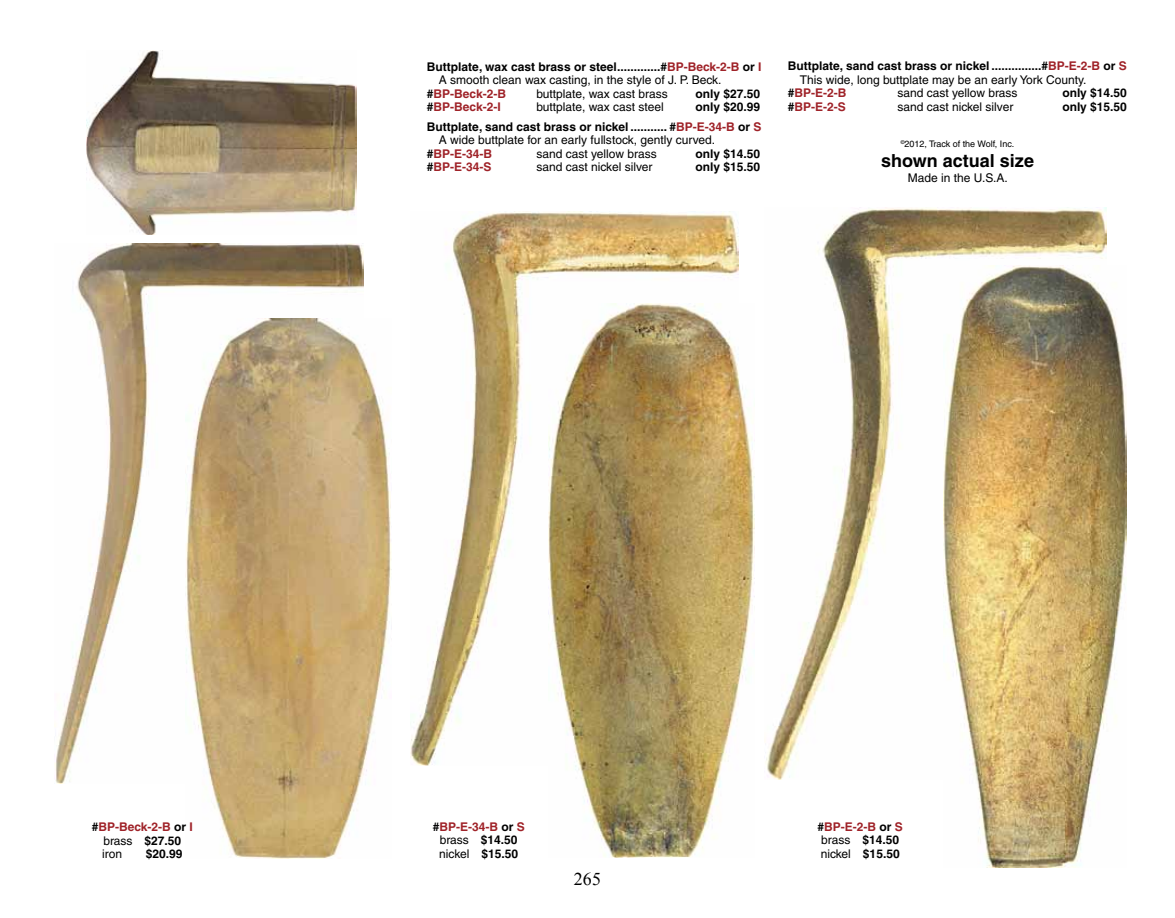
<style>
.page{position:relative;width:1175px;height:918px;background:#fff}
.page>*{position:absolute;margin:0;border:0;box-sizing:border-box;transform-origin:0 0}
.t1{font:700 18px "Helvetica";color:#000}
.t2{font:18px "Times New Roman";color:#000}
.t3{font:700 12px/13.5px "Helvetica";color:#000;text-align:right}
.t4{font:12px/13.5px "Helvetica";color:#000}
.t5{font:700 12px/13.5px "Helvetica";color:#9f2228}
.t6{font:9px "Helvetica";color:#000}
.s1{color:#9f2228}
.s2{color:#000}
.s3{font-weight:700}
.s4{font-weight:700;color:#9f2228}
.s5{font-weight:400;color:#000}
.s6{font-weight:400}
</style>
<div class="page">
<img style="left:54px;top:243px;width:310px;height:540px">
<img style="left:185px;top:319px;width:207px;height:540px">
<img style="left:410px;top:212px;width:328px;height:553px">
<img style="left:766px;top:208px;width:340px;height:572px">
<img style="left:943px;top:266px;width:183px;height:602px">
<img style="left:548px;top:304px;width:206px;height:553px">
<img style="left:86px;top:51px;width:270px;height:183px">
<p class="t3" style="left:427px;top:60px;width:336px">Buttplate, wax cast brass or steel.............#<span class="s1">BP-Beck-2-B</span> or <span class="s1">I</span></p>
<p class="t4" style="left:439px;top:73px;width:284px">A smooth clean wax casting, in the style of J. P. Beck.</p>
<p class="t5" style="left:427px;top:87px;width:81px"><span class="s2">#</span>BP-Beck-2-B</p>
<p class="t4" style="left:536px;top:87px;width:133px">buttplate, wax cast brass</p>
<p class="t3" style="left:695px;top:87px;width:66px">only $27.50</p>
<p class="t5" style="left:427px;top:100px;width:75px"><span class="s2">#</span>BP-Beck-2-I</p>
<p class="t4" style="left:536px;top:100px;width:129px">buttplate, wax cast steel</p>
<p class="t3" style="left:427px;top:97px;width:336px;line-height:19.5px">only $20.99<br>Buttplate, sand cast brass or nickel ........... #<span class="s1">BP-E-34-B</span> or <span class="s1">S</span></p>
<p class="t4" style="left:427px;top:133px;width:290px;text-indent:12px">A wide buttplate for an early fullstock, gently curved. <span class="s3">#</span><span class="s4">BP-E-34-B</span></p>
<p class="t4" style="left:536px;top:147px;width:122px">sand cast yellow brass</p>
<p class="t3" style="left:695px;top:147px;width:66px">only $14.50</p>
<p class="t5" style="left:427px;top:160px;width:66px"><span class="s2">#</span>BP-E-34-S</p>
<p class="t4" style="left:536px;top:160px;width:117px">sand cast nickel silver</p>
<p class="t3" style="left:695px;top:160px;width:66px">only $15.50</p>
<p class="t3" style="left:787px;top:59px;width:340px">Buttplate, sand cast brass or nickel ...............#<span class="s1">BP-E-2-B</span> or <span class="s1">S</span></p>
<p class="t4" style="left:799px;top:73px;width:288px">This wide, long buttplate may be an early York County.</p>
<p class="t5" style="left:787px;top:86px;width:60px"><span class="s2">#</span>BP-E-2-B</p>
<p class="t4" style="left:897px;top:86px;width:122px">sand cast yellow brass</p>
<p class="t3" style="left:1062px;top:86px;width:66px">only $14.50</p>
<p class="t5" style="left:787px;top:99px;width:60px"><span class="s2">#</span>BP-E-2-S</p>
<p class="t4" style="left:897px;top:100px;width:117px">sand cast nickel silver</p>
<p class="t3" style="left:1062px;top:99px;width:66px">only $15.50</p>
<p class="t6" style="left:900px;top:139px;width:115px"><sup>©</sup>2012, Track of the Wolf, Inc.</p>
<h1 class="t1" style="left:881px;top:149px;width:154px">shown actual size</h1>
<p class="t4" style="left:908px;top:171px;width:101px">Made in the U.S.A.</p>
<p class="t5" style="left:102px;top:820px;width:92px;text-indent:-10px"><span class="s2">#</span>BP-Beck-2-B <span class="s2">or</span> I <span class="s5">brass</span> <span class="s2">$27.50 </span><span class="s5">iron</span></p>
<p class="t3" style="left:146px;top:847px;width:38px">$20.99</p>
<p class="t3" style="left:432px;top:819px;width:94px;text-align:center">#<span class="s1">BP-E-34-B</span> or <span class="s1">S </span><span class="s6">brass</span> $14.50 <span class="s6">nickel</span> $15.50</p>
<p class="t3" style="left:817px;top:819px;width:87px;text-align:left">#<span class="s1">BP-E-2-B</span> or <span class="s1">S </span><span class="s6">brass</span> $14.50 <span class="s6">nickel</span> $15.50</p>
<h1 class="t2" style="left:574px;top:867px;width:28px">265</h1>
</div>
